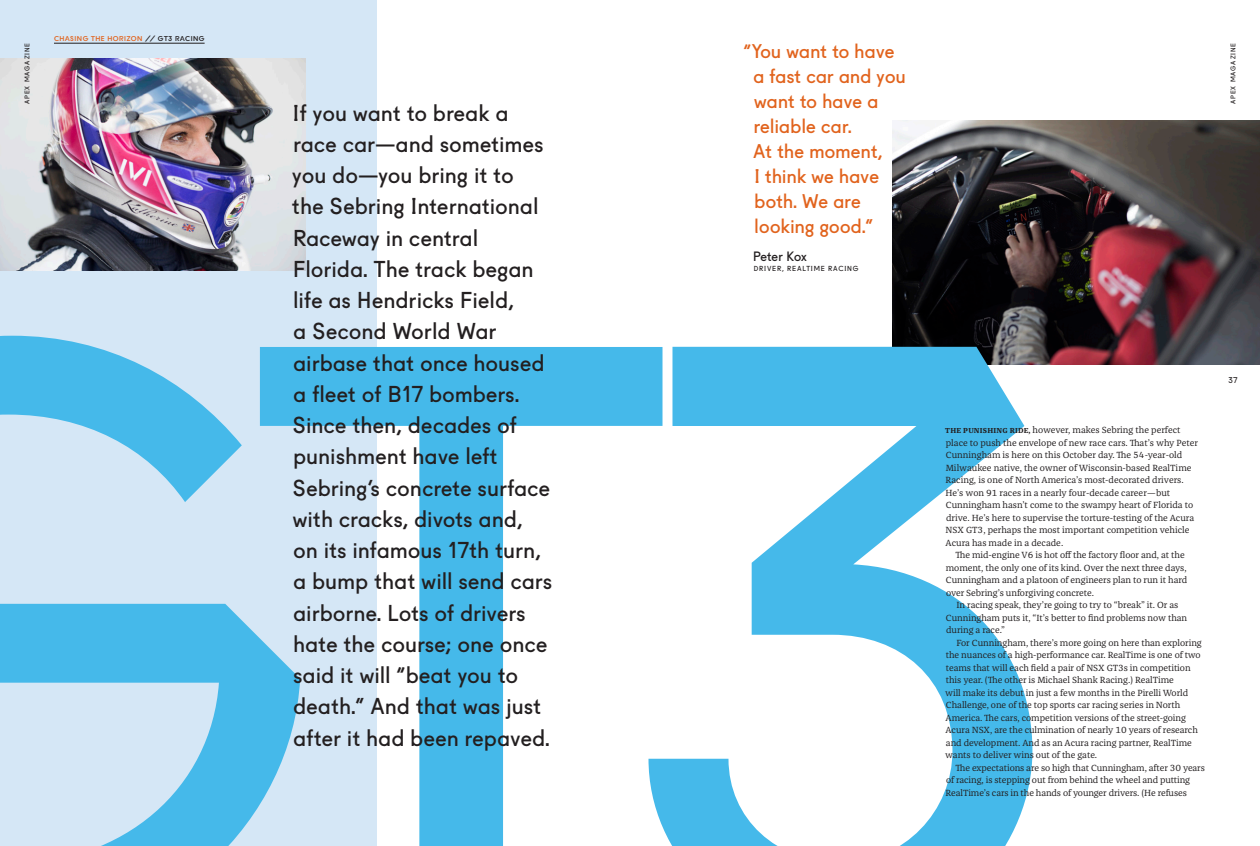
<style>
.page{position:relative;width:1260px;height:846px;background:#fff}
.page>*{position:absolute;margin:0;border:0;box-sizing:border-box;transform-origin:0 0}
.DEK_PUL_-_Med{font:22px/31.3px "Fugue";letter-spacing:.025em;color:#231f20}
.DEK_PUL_-_Med-2{font:19px/25px "Fugue";letter-spacing:.02em;color:#e1631d}
.DEK_PUL_-_Sm{font:13px "Fugue";letter-spacing:.005em;color:#231f20}
.Body_Franz_9_25_12{font:9.2px/12.5px "Franziska OT";letter-spacing:-.005em;color:#231f20}
.t1{font:8px "Fugue";color:#231f20}
.Running_Head{font:700 7px "Acura Bespoke";letter-spacing:.075em;color:#e1631d}
.DEK_PUL_-_Sm-2{font:7px "Fugue";letter-spacing:.12em;color:#231f20}
.t2{font:6.5px "Fugue";letter-spacing:.15em;color:#231f20}
.s1{color:#231f20}
.s2{font-weight:700;font-size:7.5px}
</style>
<div class="page">
<div style="left:0;top:0;width:377px;height:846px;background:#d5e7f6"></div>
<img style="left:892px;top:121px;width:368px;height:243px">
<svg style="left:663px;top:347px;width:369px;height:499px"></svg>
<img style="left:0;top:58px;width:306px;height:213px">
<hr style="left:54px;top:43px;width:151px;height:1px;background:#231f20">
<svg style="left:0;top:336px;width:260px;height:510px"></svg>
<svg style="left:260px;top:347px;width:403px;height:499px"></svg>
<p class="t2" style="left:22px;top:104px;width:63px;rotate:-90deg">APEX MAGAZINE</p>
<p class="Running_Head" style="left:54px;top:35px;width:152px">CHASING THE HORIZON <span class="s1">// GT3 RACING</span></p>
<p class="DEK_PUL_-_Med" style="left:292px;top:95px;width:261px">If you want to break a race car—and sometimes you do—you bring it to<br>the Sebring International<br>Raceway in central<br>Florida. The track began life as Hendricks Field,<br>a Second World War airbase that once housed a fleet of B17 bombers.<br>Since then, decades of punishment have left<br>Sebring’s concrete surface with cracks, divots and,<br>on its infamous 17th turn, a bump that will send cars airborne. Lots of drivers hate the course; one once said it will “beat you to death.” And that was just after it had been repaved.</p>
<p class="DEK_PUL_-_Med-2" style="left:753px;top:37px;width:154px;text-indent:-9px">“You want to have a fast car and you want to have a reliable car.<br>At the moment,<br>I think we have both. We are looking good.”</p>
<p class="DEK_PUL_-_Sm" style="left:753px;top:246px;width:55px">Peter Kox</p>
<p class="DEK_PUL_-_Sm-2" style="left:754px;top:263px;width:106px">DRIVER, REALTIME RACING</p>
<p class="t2" style="left:1228px;top:104px;width:63px;rotate:-90deg">APEX MAGAZINE</p>
<p class="Body_Franz_9_25_12" style="left:945px;top:424px;width:254px"><span class="s2">THE PUNISHING RIDE,</span> however, makes Sebring the perfect place to push the envelope of new race cars. That’s why Peter Cunningham is here on this October day. The 54-year-old Milwaukee native, the owner of Wisconsin-based RealTime Racing, is one of North America’s most-decorated drivers.<br>He’s won 91 races in a nearly four-decade career—but Cunningham hasn’t come to the swampy heart of Florida to drive. He’s here to supervise the torture-testing of the Acura NSX GT3, perhaps the most important competition vehicle Acura has made in a decade.</p>
<p class="Body_Franz_9_25_12" style="left:946px;top:549px;width:243px;text-indent:10px">The mid-engine V6 is hot off the factory floor and, at the moment, the only one of its kind. Over the next three days, Cunningham and a platoon of engineers plan to run it hard over Sebring’s unforgiving concrete.</p>
<p class="Body_Franz_9_25_12" style="left:946px;top:599px;width:243px;text-indent:11px">In racing speak, they’re going to try to “break” it. Or as<br>Cunningham puts it, “It’s better to find problems now than during a race.”</p>
<p class="Body_Franz_9_25_12" style="left:945px;top:636px;width:258px;text-indent:11px">For Cunningham, there’s more going on here than exploring the nuances of a high-performance car. RealTime is one of two teams that will each field a pair of NSX GT3s in competition this year. (The other is Michael Shank Racing.) RealTime<br>will make its debut in just a few months in the Pirelli World Challenge, one of the top sports car racing series in North America. The cars, competition versions of the street-going Acura NSX, are the culmination of nearly 10 years of research and development. And as an Acura racing partner, RealTime wants to deliver wins out of the gate.</p>
<p class="Body_Franz_9_25_12" style="left:946px;top:761px;width:261px;text-indent:10px">The expectations are so high that Cunningham, after 30 years of racing, is stepping out from behind the wheel and putting<br>RealTime’s cars in the hands of younger drivers. (He refuses</p>
<p class="t1" style="left:1229px;top:373px;width:10px">37</p>
</div>
